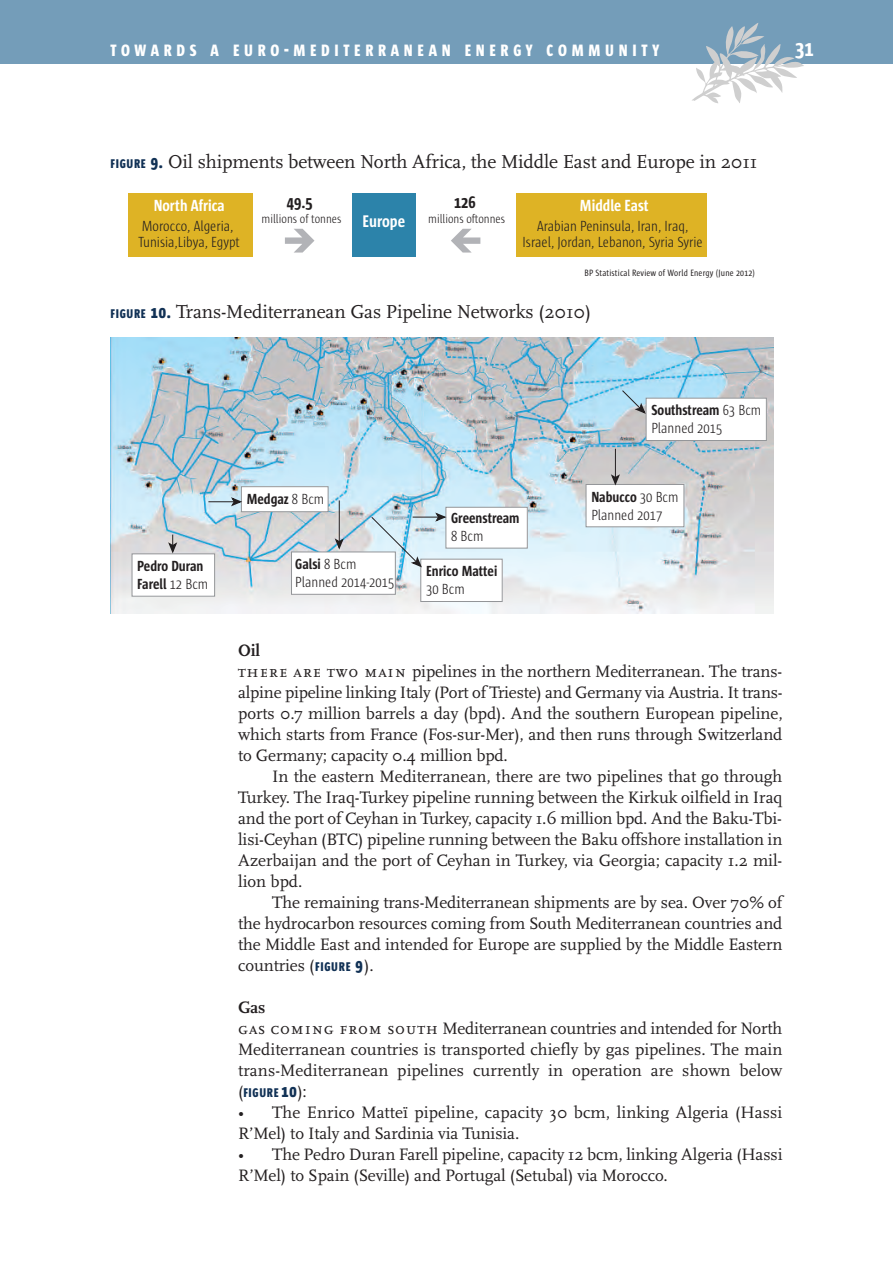
<style>
.page{position:relative;width:893px;height:1263px;background:#fff}
.page>*{position:absolute;margin:0;border:0;box-sizing:border-box;transform-origin:0 0}
.t1{font:700 22.5px "Sun Cd";color:#fff}
.t2{font:19.5px "Scala";letter-spacing:-.005em;color:#231f20}
.t3{font:17.25px/21px "Scala";letter-spacing:-.005em;color:#231f20}
.t4{font:700 17.25px "Sun Cd";color:#231f20}
.t5{font:700 17.25px "Sun Cd";color:#fff}
.t6{font:800 16.8px "Sun Cd";letter-spacing:.28em;color:#fff}
.t7{font:700 16.5px "Sun Cd";color:#fff}
.t8{font:300 15px/16.5px "Sun Cd";color:#231f20}
.t9{font:700 15px/18px "Sun Cd";color:#231f20}
.t10{font:800 12.9px "Sun Cd";letter-spacing:.055em;color:#113155}
.t11{font:300 12.75px "Sun Cd";color:#231f20}
.t12{font:9.3px "Sun Cd";letter-spacing:.02em;color:#231f20}
.s1{font-size:22.5px}
.s2{font-family:"Sun Cd";font-weight:800;font-size:12.9px;color:#113155}
.s3{font-family:"Sun Cd";font-weight:800;font-size:17.25px;color:#113155}
.s4{font-weight:700}
.s5{font-weight:300}
.s6{font-family:"Scala Caps"}
.s7{font-family:"Sun Cd";font-weight:800;color:#113155}
.s8{font-family:"Scala";font-weight:400;font-size:17.25px;color:#231f20}
.s9{font-size:17.25px}
</style>
<div class="page">
<div style="left:0;top:0;width:893px;height:64px;background:#749db9"></div>
<img style="left:692px;top:26px;width:112px;height:77px">
<div style="left:352px;top:193px;width:63px;height:64px;background:#2c83aa"></div>
<div style="left:128px;top:193px;width:125px;height:64px;background:#deb325"></div>
<div style="left:516px;top:193px;width:191px;height:64px;background:#deb325"></div>
<svg style="left:451px;top:229px;width:29px;height:24px"></svg>
<svg style="left:285px;top:229px;width:29px;height:24px"></svg>
<img style="left:111px;top:337px;width:663px;height:277px">
<div style="left:646px;top:398px;width:120px;height:42px;background:#fff"></div>
<div style="left:646px;top:398px;width:121px;height:43px;border:1px solid #939598"></div>
<svg style="left:621px;top:390px;width:25px;height:24px"></svg>
<div style="left:586px;top:484px;width:98px;height:43px;background:#fff"></div>
<div style="left:586px;top:484px;width:98px;height:43px;border:1px solid #939598"></div>
<svg style="left:609px;top:449px;width:12px;height:36px"></svg>
<div style="left:446px;top:507px;width:81px;height:41px;background:#fff"></div>
<div style="left:446px;top:507px;width:82px;height:41px;border:1px solid #939598"></div>
<div style="left:421px;top:559px;width:81px;height:42px;background:#fff"></div>
<div style="left:420px;top:559px;width:83px;height:43px;border:1px solid #939598"></div>
<div style="left:291px;top:552px;width:104px;height:42px;background:#fff"></div>
<div style="left:291px;top:552px;width:105px;height:43px;border:1px solid #939598"></div>
<svg style="left:371px;top:511px;width:75px;height:57px;background:#cce1eb"></svg>
<hr style="left:339px;top:500px;width:1px;height:42px;background:#231f20">
<svg style="left:333px;top:537px;width:12px;height:12px"></svg>
<div style="left:241px;top:487px;width:87px;height:25px;background:#fff"></div>
<div style="left:241px;top:486px;width:87px;height:26px;border:1px solid #939598"></div>
<svg style="left:208px;top:496px;width:34px;height:12px"></svg>
<div style="left:132px;top:554px;width:83px;height:42px;background:#fff"></div>
<div style="left:132px;top:553px;width:83px;height:44px;border:1px solid #939598"></div>
<svg style="left:167px;top:535px;width:12px;height:18px"></svg>
<p class="t6" style="left:111px;top:44px;width:550px">TOWARDS A EURO<span class="s1">-</span>MEDITERRANEAN ENERGY COMMUNITY</p>
<h1 class="t1" style="left:795px;top:40px;width:20px">31</h1>
<p class="t2" style="left:111px;top:149px;width:648px"><span class="s2">FIGURE</span> <span class="s3">9.</span> Oil shipments between North Africa, the Middle East and Europe in 2011</p>
<p class="t7" style="left:154px;top:199px;width:73px">North Africa</p>
<p class="t8" style="left:138px;top:218px;width:103px">Morocco, Algeria,<br>Tunisia,Libya, Egypt</p>
<p class="t4" style="left:287px;top:195px;width:27px">49.5</p>
<p class="t11" style="left:262px;top:214px;width:81px">millions of tonnes</p>
<p class="t5" style="left:362px;top:215px;width:44px">Europe</p>
<p class="t4" style="left:454px;top:195px;width:23px">126</p>
<p class="t11" style="left:428px;top:214px;width:78px">millions oftonnes</p>
<p class="t7" style="left:580px;top:199px;width:70px">Middle East</p>
<p class="t8" style="left:523px;top:218px;width:182px;text-align:center">Arabian Peninsula, Iran, Iraq,<br>Israel, Jordan, Lebanon, Syria Syrie</p>
<p class="t12" style="left:584px;top:269px;width:172px">BP Statistical Review of World Energy (June 2012)</p>
<p class="t2" style="left:111px;top:300px;width:482px"><span class="s2">FIGURE</span> <span class="s3">10.</span> Trans-Mediterranean Gas Pipeline Networks (2010)</p>
<p class="t8" style="left:651px;top:402px;width:111px;line-height:18px"><span class="s4">Southstream</span> 63 Bcm<br>Planned 2015</p>
<p class="t9" style="left:137px;top:558px;width:73px">Pedro Duran<br>Farell <span class="s5">12 Bcm</span></p>
<p class="t9" style="left:247px;top:491px;width:79px">Medgaz <span class="s5">8 Bcm</span></p>
<p class="t8" style="left:295px;top:556px;width:101px;line-height:18px"><span class="s4">Galsi</span> 8 Bcm<br>Planned 2014-2015</p>
<p class="t9" style="left:591px;top:488px;width:89px">Nabucco <span class="s5">30 Bcm</span></p>
<p class="t9" style="left:451px;top:510px;width:70px">Greenstream</p>
<p class="t8" style="left:591px;top:507px;width:73px">Planned 2017</p>
<p class="t8" style="left:451px;top:528px;width:34px">8 Bcm</p>
<p class="t9" style="left:426px;top:563px;width:73px">Enrico Mattei</p>
<p class="t8" style="left:426px;top:582px;width:40px">30 Bcm</p>
<p class="t3" style="left:238px;top:639px;width:546px"><span class="s4">Oil<br></span><span class="s6">there are two main</span> pipelines in the northern Mediterranean. The trans&shy;alpine pipeline linking Italy (Port of Trieste) and Germany via Austria. It trans&shy;ports 0.7 million barrels a day (bpd). And the southern European pipeline, which starts from France (Fos-sur-Mer), and then runs through Switzerland to Germany; capacity 0.4 million bpd.</p>
<p class="t3" style="left:238px;top:765px;width:546px;text-align:justify;text-indent:34px">In the eastern Mediterranean, there are two pipelines that go through Turkey. The Iraq-Turkey pipeline running between the Kirkuk oilfield in Iraq and the port of Ceyhan in Turkey, capacity 1.6 million bpd. And the Baku-Tbi&shy;lisi-Ceyhan (BTC) pipeline running between the Baku offshore installation in Azerbaijan and the port of Ceyhan in Turkey, via Georgia; capacity 1.2 mil&shy;lion bpd.</p>
<p class="t3" style="left:238px;top:891px;width:546px;text-align:justify;text-indent:34px">The remaining trans-Mediterranean shipments are by sea. Over 70% of the hydrocarbon resources coming from South Mediterranean countries and the Middle East and intended for Europe are supplied by the Middle Eastern countries (<span class="s2">FIGURE</span> <span class="s7">9</span>).</p>
<p class="t3" style="left:238px;top:996px;width:546px"><span class="s4">Gas<br></span><span class="s6">gas coming from south</span> Mediterranean countries and intended for North Mediterranean countries is transported chiefly by gas pipelines. The main trans-Mediterranean pipelines currently in operation are shown below</p>
<p class="t10" style="left:238px;top:1088px;width:70px"><span class="s8">(</span>FIGURE <span class="s9">10</span><span class="s8">):</span></p>
<p class="t3" style="left:238px;top:1101px;width:546px">• The Enrico Matteï pipeline, capacity 30 bcm, linking Algeria (Hassi<br>R’Mel) to Italy and Sardinia via Tunisia.</p>
<p class="t3" style="left:238px;top:1143px;width:546px">• The Pedro Duran Farell pipeline, capacity 12 bcm, linking Algeria (Hassi<br>R’Mel) to Spain (Seville) and Portugal (Setubal) via Morocco.</p>
</div>
